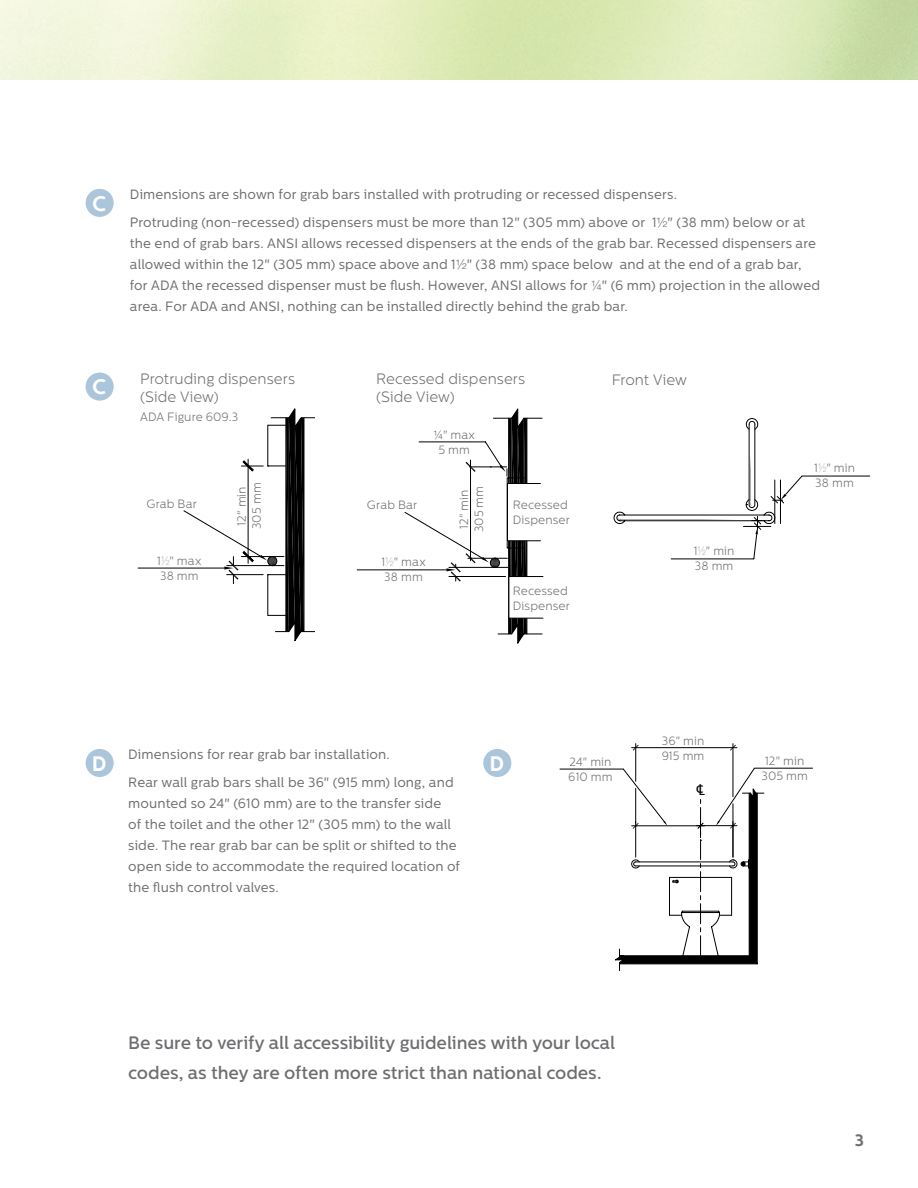
<style>
.page{position:relative;width:918px;height:1188px;background:#fff}
.page>*{position:absolute;margin:0;border:0;box-sizing:border-box;transform-origin:0 0}
.Circle_Letter{font:700 21px "Centrale Sans";color:#fff}
.Codes_Statement_Left{font:500 18px/30px "Centrale Sans";letter-spacing:-.005em;color:#6d6e71}
.Right_Page_Number{font:700 16.5px "Centrale Sans";color:#6d6e71}
.Dim_Title{font:300 15px "Centrale Sans";letter-spacing:.005em;color:#6d6e71}
.t1{font:14.85px "Lucida Sans Unicode";color:#000}
.Body_Copy{font:13.5px/21px "Centrale Sans";letter-spacing:.01em;color:#6d6e71}
.Dims{font:300 12px/15px "Centrale Sans";letter-spacing:.01em;color:#6d6e71}
.s1{font-family:"Helvetica Neue";font-weight:300}
.s2{font-family:"Helvetica Neue"}
.s3{font-family:"Helvetica Neue";font-weight:900;font-stretch:condensed}
</style>
<div class="page">
<div style="left:86px;top:749px;width:28px;height:28px;background:#abc6db;border-radius:50%"></div>
<div style="left:86px;top:189px;width:28px;height:28px;background:#abc6db;border-radius:50%"></div>
<hr style="left:138px;top:568px;width:86px;height:1px;background:#000">
<svg style="left:183px;top:408px;width:132px;height:233px"></svg>
<svg style="left:356px;top:409px;width:187px;height:235px"></svg>
<svg style="left:614px;top:418px;width:256px;height:141px"></svg>
<div style="left:86px;top:373px;width:28px;height:28px;background:#abc6db;border-radius:50%"></div>
<hr style="left:560px;top:769px;width:63px;height:1px;background:#000">
<hr style="left:632px;top:747px;width:105px;height:1px;background:#000">
<svg style="left:730px;top:745px;width:6px;height:6px"></svg>
<svg style="left:633px;top:745px;width:6px;height:6px"></svg>
<hr style="left:733px;top:744px;width:1px;height:53px;background:#000">
<hr style="left:635px;top:744px;width:1px;height:37px;background:#000">
<svg style="left:615px;top:768px;width:198px;height:203px"></svg>
<div style="left:483px;top:749px;width:28px;height:28px;background:#abc6db;border-radius:50%"></div>
<p class="Circle_Letter" style="left:92px;top:191px;width:16px">C</p>
<p class="Body_Copy" style="left:130px;top:184px;width:549px">Dimensions are shown for grab bars installed with protruding or recessed dispensers.</p>
<p class="Body_Copy" style="left:130px;top:212px;width:692px">Protruding (non-recessed) dispensers must be more than 12" (305 mm) above or 1<span class="s1">½</span>" (38 mm) below or at the end of grab bars. ANSI allows recessed dispensers at the ends of the grab bar. Recessed dispensers are allowed within the 12" (305 mm) space above and 1<span class="s1">½</span>" (38 mm) space below and at the end of a grab bar, for ADA the recessed dispenser must be flush. However, ANSI allows for <span class="s1">¼</span>" (6 mm) projection in the allowed area. For ADA and ANSI, nothing can be installed directly behind the grab bar.</p>
<p class="Circle_Letter" style="left:92px;top:374px;width:16px">C</p>
<p class="Dim_Title" style="left:140px;top:370px;width:157px">Protruding dispensers</p>
<p class="Dim_Title" style="left:140px;top:388px;width:80px">(Side View)</p>
<p class="Dims" style="left:140px;top:409px;width:100px">ADA Figure 609.3</p>
<p class="Dim_Title" style="left:376px;top:370px;width:151px">Recessed dispensers</p>
<p class="Dim_Title" style="left:376px;top:388px;width:80px">(Side View)</p>
<p class="Dims" style="left:434px;top:427px;width:43px"><span class="s2">¼</span>" max</p>
<p class="Dims" style="left:438px;top:442px;width:33px">5 mm</p>
<p class="Dims" style="left:234px;top:526px;width:41px;rotate:-90deg">12" min</p>
<p class="Dims" style="left:249px;top:529px;width:48px;rotate:-90deg">305 mm</p>
<p class="Dims" style="left:457px;top:529px;width:41px;rotate:-90deg">12" min</p>
<p class="Dims" style="left:472px;top:532px;width:48px;rotate:-90deg">305 mm</p>
<p class="Dims" style="left:147px;top:496px;width:52px">Grab Bar</p>
<p class="Dims" style="left:367px;top:497px;width:52px">Grab Bar</p>
<p class="Dims" style="left:157px;top:553px;width:46px">1<span class="s3">½</span>" max</p>
<p class="Dims" style="left:160px;top:568px;width:40px">38 mm</p>
<p class="Dims" style="left:382px;top:554px;width:46px">1<span class="s3">½</span>" max</p>
<p class="Dims" style="left:384px;top:569px;width:40px">38 mm</p>
<p class="Dims" style="left:513px;top:497px;width:59px">Recessed<br>Dispenser</p>
<p class="Dims" style="left:513px;top:583px;width:59px">Recessed<br>Dispenser</p>
<p class="Dim_Title" style="left:612px;top:371px;width:77px">Front View</p>
<p class="Dims" style="left:694px;top:544px;width:42px">1<span class="s3">½</span>" min</p>
<p class="Dims" style="left:695px;top:559px;width:40px">38 mm</p>
<p class="Dims" style="left:814px;top:460px;width:42px">1<span class="s3">½</span>" min</p>
<p class="Dims" style="left:815px;top:475px;width:40px">38 mm</p>
<p class="Circle_Letter" style="left:92px;top:751px;width:16px">D</p>
<p class="Body_Copy" style="left:128px;top:744px;width:263px">Dimensions for rear grab bar installation.</p>
<p class="Body_Copy" style="left:128px;top:772px;width:333px">Rear wall grab bars shall be 36" (915 mm) long, and mounted so 24" (610 mm) are to the transfer side<br>of the toilet and the other 12" (305 mm) to the wall side. The rear grab bar can be split or shifted to the open side to accommodate the required location of the flush control valves.</p>
<p class="Dims" style="left:662px;top:733px;width:44px">36" min</p>
<p class="Dims" style="left:662px;top:748px;width:44px">915 mm</p>
<p class="Circle_Letter" style="left:489px;top:751px;width:16px">D</p>
<p class="Dims" style="left:765px;top:754px;width:41px">12" min</p>
<p class="Dims" style="left:761px;top:769px;width:48px">305 mm</p>
<p class="Dims" style="left:570px;top:755px;width:44px">24" min</p>
<p class="Dims" style="left:568px;top:770px;width:46px">610 mm</p>
<p class="t1" style="left:696px;top:778px;width:11px">℄</p>
<p class="Codes_Statement_Left" style="left:128px;top:1028px;width:488px">Be sure to verify all accessibility guidelines with your local codes, as they are often more strict than national codes.</p>
<p class="Right_Page_Number" style="left:855px;top:1131px;width:11px">3</p>
</div>
